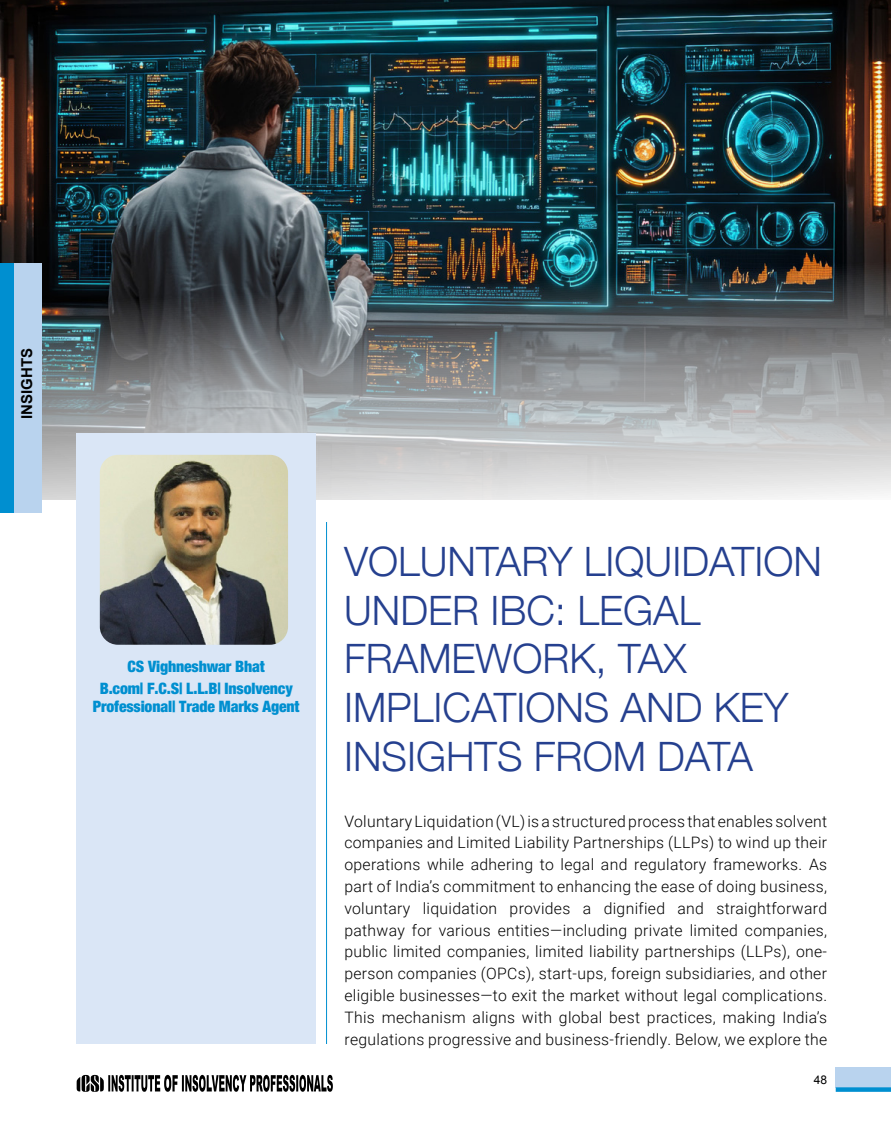
<style>
.page{position:relative;width:891px;height:1134px;background:#fff}
.page>*{position:absolute;margin:0;border:0;box-sizing:border-box;transform-origin:0 0}
.t1{font:300 40.5px/48.6px "Helvetica Neue";color:#25408f}
.t2{font:300 15.75px/21.8px "Roboto";letter-spacing:.02em;color:#000;text-align:justify}
.t3{font:15.75px/22.2px "Helvetica Neue LT 97 Blk Cn";letter-spacing:-.01em;color:#008fd0;text-align:center}
.t4{font:700 15px "Arial";color:#000}
.t5{font:12px "Arial";color:#000}
</style>
<div class="page">
<div style="left:836px;top:1067px;width:55px;height:20px;background:#b9d3ee"></div>
<div style="left:836px;top:1087px;width:55px;height:5px;background:#008fd0"></div>
<svg style="left:77px;top:1075px;width:256px;height:17px"></svg>
<img style="left:0;top:0;width:891px;height:499px">
<div style="left:77px;top:434px;width:239px;height:610px;background:#dae6f6"></div>
<img style="left:100px;top:455px;width:188px;height:190px">
<hr style="left:326px;top:522px;width:1px;height:522px;background:#008fd0">
<div style="left:0;top:264px;width:42px;height:249px;background:#b9d3ee"></div>
<div style="left:0;top:264px;width:14px;height:249px;background:#008fd0"></div>
<p class="t4" style="left:17px;top:419px;width:72px;rotate:-90deg">INSIGHTS</p>
<p class="t3" style="left:100px;top:655px;width:194px">CS Vighneshwar Bhat<br>B.com| F.C.S| L.L.B| Insolvency</p>
<p class="t3" style="left:93px;top:696px;width:208px">Professional| Trade Marks Agent</p>
<h1 class="t1" style="left:344px;top:534px;width:479px">VOLUNTARY LIQUIDATION<br>UNDER IBC: LEGAL<br>FRAMEWORK, TAX<br>IMPLICATIONS AND KEY<br>INSIGHTS FROM DATA</h1>
<p class="t2" style="left:344px;top:809px;width:484px">Voluntary Liquidation (VL) is a structured process that enables solvent companies and Limited Liability Partnerships (LLPs) to wind up their operations while adhering to legal and regulatory frameworks. As part of India’s commitment to enhancing the ease of doing business, voluntary liquidation provides a dignified and straightforward pathway for various entities—including private limited companies, public limited companies, limited liability partnerships (LLPs), one&shy;person companies (OPCs), start-ups, foreign subsidiaries, and other eligible businesses—to exit the market without legal complications.<br>This mechanism aligns with global best practices, making India’s regulations progressive and business-friendly. Below, we explore the</p>
<p class="t5" style="left:814px;top:1072px;width:15px">48</p>
</div>
